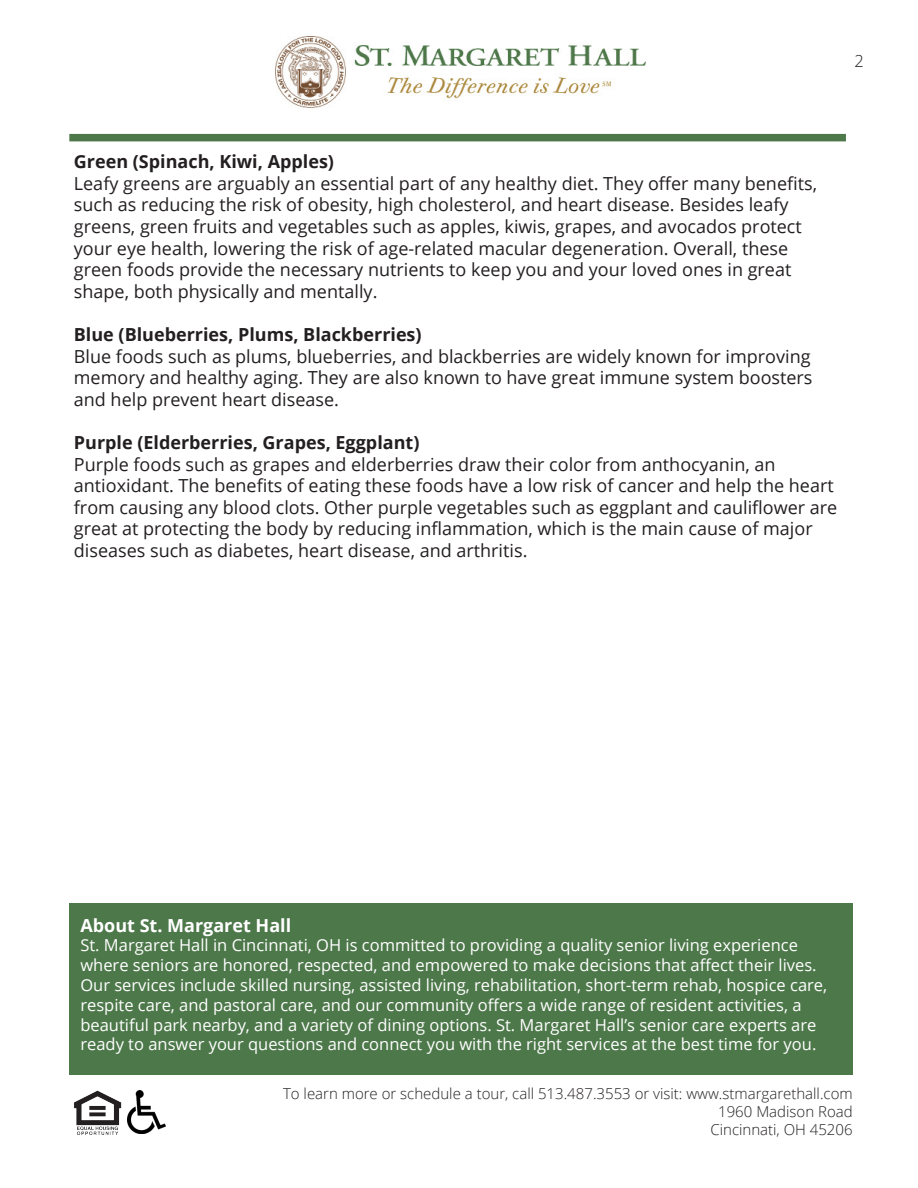
<style>
.page{position:relative;width:918px;height:1188px;background:#fff}
.page>*{position:absolute;margin:0;border:0;box-sizing:border-box;transform-origin:0 0}
.t1{font:18px/21.6px "Open Sans";color:#231f20}
.t2{font:700 18px "Open Sans";color:#231f20}
.t3{font:700 18px "Open Sans";color:#fff}
.t4{font:16.5px/19.8px "Open Sans";color:#fff}
.t5{font:300 16.5px "Open Sans";color:#231f20}
.t6{font:300 15px "Open Sans";color:#231f20}
</style>
<div class="page">
<div style="left:69px;top:134px;width:777px;height:7px;background:#4d784a"></div>
<img style="left:74px;top:1090px;width:47px;height:45px">
<img style="left:128px;top:1090px;width:38px;height:44px">
<img style="left:276px;top:36px;width:369px;height:71px">
<div style="left:69px;top:903px;width:784px;height:172px;background:#4d784a"></div>
<p class="t5" style="left:855px;top:49px;width:11px">2</p>
<p class="t2" style="left:74px;top:149px;width:262px">Green (Spinach, Kiwi, Apples)</p>
<p class="t1" style="left:74px;top:172px;width:745px">Leafy greens are arguably an essential part of any healthy diet. They offer many benefits, such as reducing the risk of obesity, high cholesterol, and heart disease. Besides leafy greens, green fruits and vegetables such as apples, kiwis, grapes, and avocados protect your eye health, lowering the risk of age-related macular degeneration. Overall, these green foods provide the necessary nutrients to keep you and your loved ones in great shape, both physically and mentally.</p>
<p class="t2" style="left:74px;top:322px;width:349px">Blue (Blueberries, Plums, Blackberries)</p>
<p class="t1" style="left:74px;top:345px;width:740px;text-align:justify">Blue foods such as plums, blueberries, and blackberries are widely known for improving memory and healthy aging. They are also known to have great immune system boosters and help prevent heart disease.</p>
<p class="t2" style="left:74px;top:430px;width:347px">Purple (Elderberries, Grapes, Eggplant)</p>
<p class="t1" style="left:74px;top:453px;width:703px">Purple foods such as grapes and elderberries draw their color from anthocyanin, an</p>
<p class="t1" style="left:74px;top:474px;width:765px">antioxidant. The benefits of eating these foods have a low risk of cancer and help the heart from causing any blood clots. Other purple vegetables such as eggplant and cauliflower are great at protecting the body by reducing inflammation, which is the main cause of major diseases such as diabetes, heart disease, and arthritis.</p>
<p class="t3" style="left:80px;top:912px;width:212px">About St. Margaret Hall</p>
<p class="t4" style="left:80px;top:935px;width:748px">St. Margaret Hall in Cincinnati, OH is committed to providing a quality senior living experience where seniors are honored, respected, and empowered to make decisions that affect their lives.<br>Our services include skilled nursing, assisted living, rehabilitation, short-term rehab, hospice care, respite care, and pastoral care, and our community offers a wide range of resident activities, a beautiful park nearby, and a variety of dining options. St. Margaret Hall’s senior care experts are ready to answer your questions and connect you with the right services at the best time for you.</p>
<p class="t6" style="left:283px;top:1083px;width:571px">To learn more or schedule a tour, call 513.487.3553 or visit: www.stmargarethall.com</p>
<p class="t6" style="left:718px;top:1101px;width:136px">1960 Madison Road</p>
<p class="t6" style="left:710px;top:1119px;width:144px">Cincinnati, OH 45206</p>
</div>
